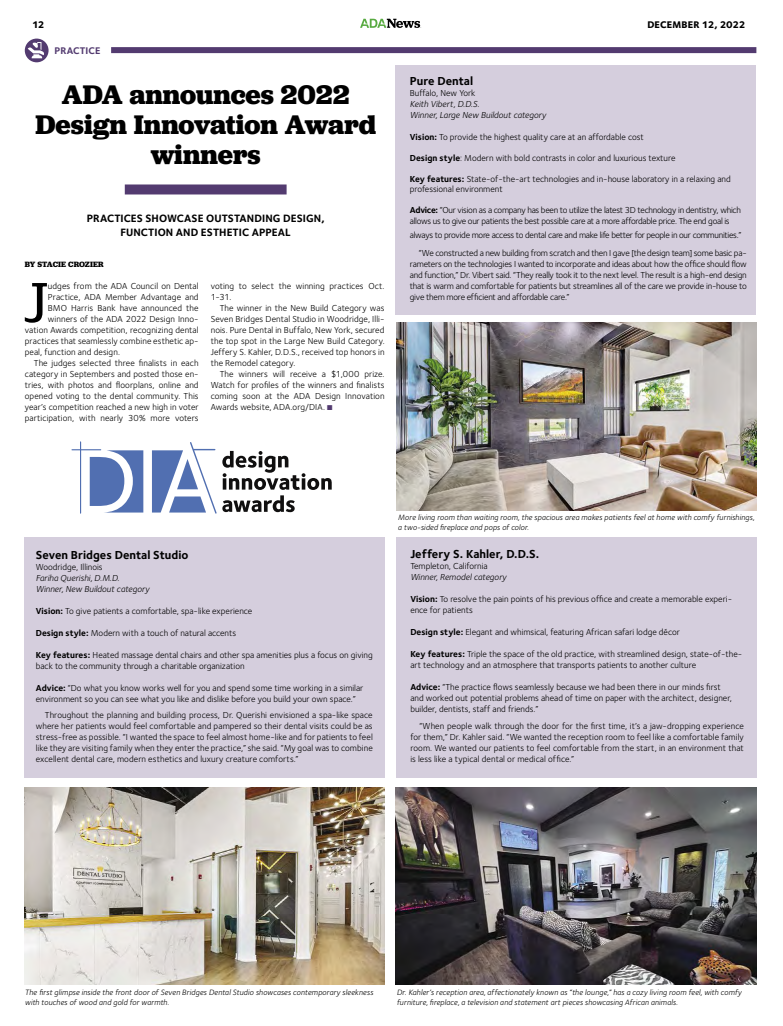
<style>
.page{position:relative;width:783px;height:1026px;background:#fff}
.page>*{position:absolute;margin:0;border:0;box-sizing:border-box;transform-origin:0 0}
.t1{font:58.7px "Jubilat";color:#000}
.t2{font:700 28px/30px "Jubilat";color:#000;text-align:center}
.t3{font:700 12px "Foundry Sterling";color:#000}
.t4{font:700 11px/14px "Foundry Sterling";letter-spacing:.005em;color:#000;text-align:center}
.t5{font:800 10px "Foundry Sterling";letter-spacing:.01em;color:#000}
.t6{font:700 10px "Foundry Sterling";letter-spacing:.005em;color:#533b70}
.t7{font:9px/11px "Foundry Sterling";color:#000}
.t8{font:9px/10.5px "Foundry Sterling";letter-spacing:-.03em;color:#000}
.t9{font:italic 9px/11px "Foundry Sterling";color:#000}
.t10{font:italic 8px/9.5px "Foundry Sterling";letter-spacing:.01em;color:#000}
.t11{font:700 8px "Jubilat";letter-spacing:.005em;color:#000}
.s1{color:#533b70}
.s2{font-weight:700}
</style>
<div class="page">
<svg style="left:360px;top:19px;width:61px;height:9px"></svg>
<div style="left:25px;top:537px;width:360px;height:241px;background:#d5cedd"></div>
<div style="left:25px;top:47px;width:731px;height:6px;background:#533b70"></div>
<div style="left:24px;top:46px;width:87px;height:8px;background:#fff"></div>
<svg style="left:25px;top:39px;width:24px;height:23px"></svg>
<svg style="left:28px;top:42px;width:16px;height:16px"></svg>
<svg style="left:72px;top:441px;width:71px;height:73px"></svg>
<svg style="left:152px;top:442px;width:180px;height:72px"></svg>
<div style="left:125px;top:184px;width:162px;height:10px;background:#533b70"></div>
<img style="left:25px;top:787px;width:359px;height:198px">
<img style="left:397px;top:322px;width:359px;height:188px">
<img style="left:396px;top:787px;width:360px;height:198px">
<div style="left:396px;top:66px;width:360px;height:249px;background:#d5cedd"></div>
<div style="left:396px;top:537px;width:361px;height:241px;background:#d5cedd"></div>
<p class="t5" style="left:32px;top:18px;width:14px">12</p>
<p class="t5" style="left:647px;top:18px;width:99px">DECEMBER 12, 2022</p>
<p class="t6" style="left:55px;top:43px;width:47px">PRACTICE</p>
<h2 class="t2" style="left:35px;top:80px;width:342px">ADA announces 2022<br>Design Innovation Award winners</h2>
<p class="t4" style="left:87px;top:211px;width:239px">PRACTICES SHOWCASE OUTSTANDING DESIGN,<br>FUNCTION AND ESTHETIC APPEAL</p>
<p class="t11" style="left:25px;top:259px;width:80px">BY STACIE CROZIER</p>
<h1 class="t1" style="left:24px;top:266px;width:26px">J</h1>
<p class="t7" style="left:48px;top:280px;width:152px">udges from the ADA Council on Dental</p>
<p class="t7" style="left:48px;top:291px;width:152px">Practice, ADA Member Advantage and</p>
<p class="t7" style="left:48px;top:302px;width:152px">BMO Harris Bank have announced the</p>
<p class="t7" style="left:48px;top:313px;width:152px">winners of the ADA 2022 Design Inno-</p>
<p class="t7" style="left:25px;top:324px;width:175px">vation Awards competition, recognizing dental</p>
<p class="t7" style="left:25px;top:335px;width:175px">practices that seamlessly combine esthetic ap-</p>
<p class="t7" style="left:25px;top:346px;width:97px">peal, function and design.</p>
<p class="t7" style="left:34px;top:357px;width:166px">The judges selected three finalists in each</p>
<p class="t7" style="left:25px;top:368px;width:175px">category in Septembers and posted those en-</p>
<p class="t7" style="left:25px;top:379px;width:175px">tries, with photos and floorplans, online and</p>
<p class="t7" style="left:25px;top:390px;width:175px">opened voting to the dental community. This</p>
<p class="t7" style="left:25px;top:401px;width:175px">year’s competition reached a new high in voter</p>
<p class="t7" style="left:25px;top:412px;width:175px">participation, with nearly 30% more voters</p>
<p class="t7" style="left:211px;top:280px;width:175px">voting to select the winning practices Oct.<br>1-31.</p>
<p class="t7" style="left:211px;top:302px;width:175px;text-align:justify;text-indent:9px">The winner in the New Build Category was Seven Bridges Dental Studio in Woodridge, Illi&shy;nois. Pure Dental in Buffalo, New York, secured the top spot in the Large New Build Category.<br>Jeffery S. Kahler, D.D.S., received top honors in the Remodel category.</p>
<p class="t7" style="left:211px;top:368px;width:175px;text-align:justify;text-indent:9px">The winners will receive a $1,000 prize.<br>Watch for profiles of the winners and finalists coming soon at the ADA Design Innovation Awards website, ADA.org/DIA. <span class="s1">■</span></p>
<h3 class="t3" style="left:410px;top:73px;width:65px">Pure Dental</h3>
<p class="t7" style="left:410px;top:87px;width:67px">Buffalo, New York</p>
<p class="t9" style="left:410px;top:98px;width:138px">Keith Vibert, D.D.S.<br>Winner, Large New Buildout category</p>
<p class="t7" style="left:410px;top:131px;width:236px"><span class="s2">Vision:</span> To provide the highest quality care at an affordable cost</p>
<p class="t7" style="left:410px;top:152px;width:267px"><span class="s2">Design style</span>: Modern with bold contrasts in color and luxurious texture</p>
<p class="t7" style="left:410px;top:173px;width:322px;line-height:10.5px"><span class="s2">Key features:</span> State-of-the-art technologies and in-house laboratory in a relaxing and professional environment</p>
<p class="t8" style="left:410px;top:204px;width:333px"><span class="s2">Advice:</span> “Our vision as a company has been to utilize the latest 3D technology in dentistry, which allows us to give our patients the best possible care at a more affordable price. The end goal is</p>
<p class="t8" style="left:419px;top:226px;width:329px;line-height:18.1px;text-indent:-9px">always to provide more access to dental care and make life better for people in our communities.” “We constructed a new building from scratch and then I gave [the design team] some basic pa-</p>
<p class="t7" style="left:410px;top:258px;width:339px;text-align:justify">rameters on the technologies I wanted to incorporate and ideas about how the office should flow and function,” Dr. Vibert said. “They really took it to the next level. The result is a high-end design that is warm and comfortable for patients but streamlines all of the care we provide in-house to give them more efficient and affordable care.”</p>
<h3 class="t3" style="left:36px;top:546px;width:154px">Seven Bridges Dental Studio</h3>
<p class="t7" style="left:36px;top:561px;width:68px">Woodridge, Illinois</p>
<p class="t9" style="left:36px;top:572px;width:115px">Fariha Querishi, D.M.D.<br>Winner, New Buildout category</p>
<p class="t7" style="left:36px;top:605px;width:218px"><span class="s2">Vision:</span> To give patients a comfortable, spa-like experience</p>
<p class="t7" style="left:36px;top:627px;width:202px"><span class="s2">Design style:</span> Modern with a touch of natural accents</p>
<p class="t7" style="left:36px;top:649px;width:339px"><span class="s2">Key features:</span> Heated massage dental chairs and other spa amenities plus a focus on giving back to the community through a charitable organization</p>
<p class="t7" style="left:36px;top:682px;width:329px"><span class="s2">Advice:</span> “Do what you know works well for you and spend some time working in a similar environment so you can see what you like and dislike before you build your own space.”</p>
<p class="t7" style="left:36px;top:709px;width:339px;text-align:justify;text-indent:9px">Throughout the planning and building process, Dr. Querishi envisioned a spa-like space where her patients would feel comfortable and pampered so their dental visits could be as stress-free as possible. “I wanted the space to feel almost home-like and for patients to feel like they are visiting family when they enter the practice,” she said. “My goal was to combine excellent dental care, modern esthetics and luxury creature comforts.”</p>
<p class="t10" style="left:398px;top:512px;width:358px">More living room than waiting room, the spacious area makes patients feel at home with comfy furnishings, a two-sided fireplace and pops of color.</p>
<h3 class="t3" style="left:410px;top:545px;width:130px">Jeffery S. Kahler, D.D.S.</h3>
<p class="t7" style="left:410px;top:560px;width:79px">Templeton, California</p>
<p class="t9" style="left:410px;top:571px;width:98px">Winner, Remodel category</p>
<p class="t7" style="left:410px;top:593px;width:323px"><span class="s2">Vision:</span> To resolve the pain points of his previous office and create a memorable experi&shy;ence for patients</p>
<p class="t7" style="left:410px;top:626px;width:271px"><span class="s2">Design style:</span> Elegant and whimsical, featuring African safari lodge décor</p>
<p class="t7" style="left:410px;top:648px;width:333px"><span class="s2">Key features:</span> Triple the space of the old practice, with streamlined design, state-of-the&shy;art technology and an atmosphere that transports patients to another culture</p>
<p class="t7" style="left:410px;top:681px;width:323px"><span class="s2">Advice:</span> “The practice flows seamlessly because we had been there in our minds first and worked out potential problems ahead of time on paper with the architect, designer, builder, dentists, staff and friends.”</p>
<p class="t7" style="left:410px;top:720px;width:335px;text-align:justify;text-indent:9px">“When people walk through the door for the first time, it’s a jaw-dropping experience for them,” Dr. Kahler said. “We wanted the reception room to feel like a comfortable family room. We wanted our patients to feel comfortable from the start, in an environment that is less like a typical dental or medical office.”</p>
<p class="t10" style="left:25px;top:988px;width:350px">The first glimpse inside the front door of Seven Bridges Dental Studio showcases contemporary sleekness with touches of wood and gold for warmth.</p>
<p class="t10" style="left:397px;top:988px;width:346px">Dr. Kahler’s reception area, affectionately known as “the lounge,” has a cozy living room feel, with comfy furniture, fireplace, a television and statement art pieces showcasing African animals.</p>
</div>
